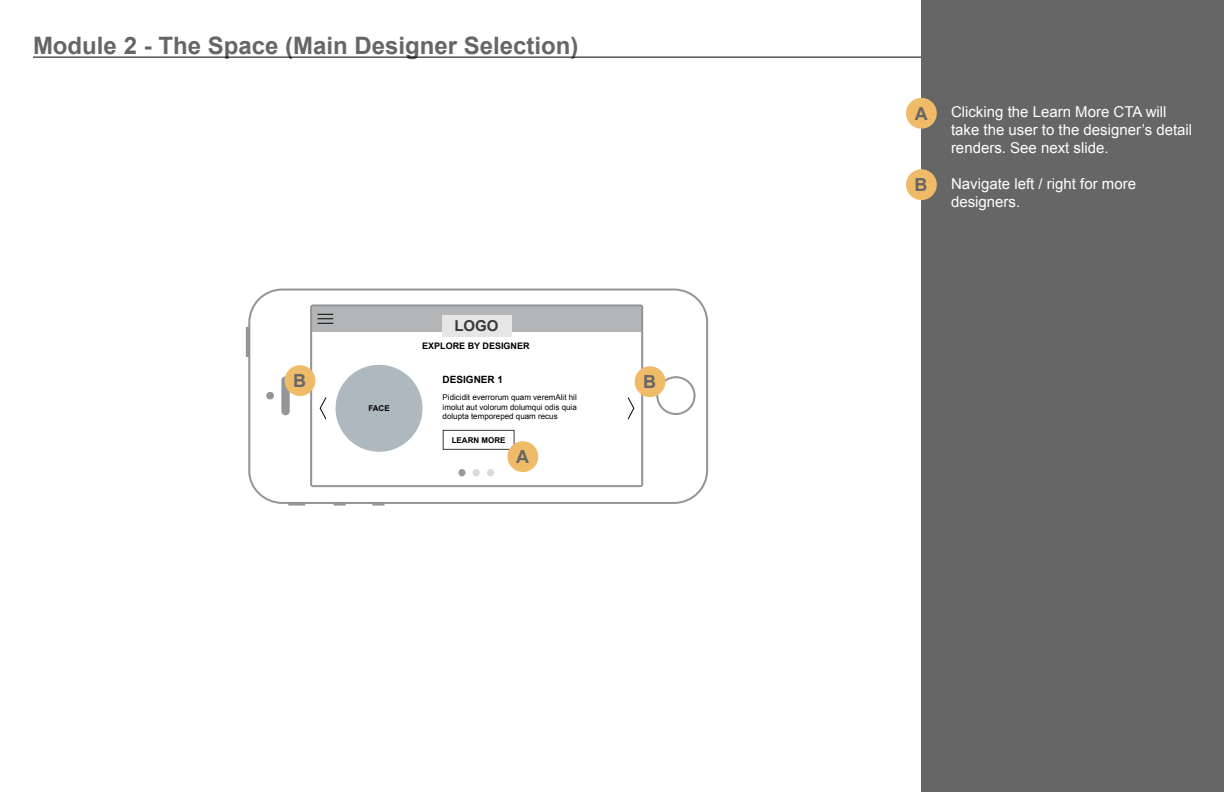
<style>
.page{position:relative;width:1224px;height:792px;background:#fff}
.page>*{position:absolute;margin:0;border:0;box-sizing:border-box;transform-origin:0 0}
.t1{font:700 24px "Arial";color:#666}
.t2{font:700 18px "Arial";color:#666}
.t3{font:15px/18px "Arial";color:#fff}
.t4{font:700 15px "Arial";color:#383838}
.t5{font:700 10px "Arial";color:#000}
.t6{font:700 9px "Arial";color:#000}
.t7{font:8px/9.6px "Arial";color:#000;text-align:justify}
.t8{font:700 8px "Arial";color:#000}
</style>
<div class="page">
<div style="left:921px;top:0;width:303px;height:792px;background:#666"></div>
<hr style="left:33px;top:57px;width:888px;height:1px;background:#000">
<svg style="left:246px;top:289px;width:462px;height:217px"></svg>
<div style="left:266px;top:392px;width:8px;height:7px;background:#939598;border-radius:50%"></div>
<div style="left:906px;top:98px;width:31px;height:31px;background:#efbb68;border-radius:50%"></div>
<div style="left:507px;top:441px;width:31px;height:31px;background:#efbb68;border-radius:50%"></div>
<div style="left:906px;top:169px;width:31px;height:31px;background:#efbb68;border-radius:50%"></div>
<div style="left:635px;top:366px;width:30px;height:31px;background:#efbb68;border-radius:50%"></div>
<div style="left:285px;top:365px;width:30px;height:31px;background:#efbb68;border-radius:50%"></div>
<h1 class="t1" style="left:33px;top:29px;width:547px">Module 2 - The Space (Main Designer Selection)</h1>
<p class="t4" style="left:454px;top:316px;width:46px">LOGO</p>
<p class="t6" style="left:422px;top:340px;width:109px">EXPLORE BY DESIGNER</p>
<p class="t2" style="left:293px;top:369px;width:14px">B</p>
<p class="t2" style="left:643px;top:370px;width:14px">B</p>
<p class="t5" style="left:443px;top:373px;width:62px">DESIGNER 1</p>
<p class="t8" style="left:368px;top:403px;width:23px">FACE</p>
<p class="t7" style="left:443px;top:393px;width:136px">Pidicidit everrorum quam veremAlit hil imolut aut volorum dolumqui odis quia dolupta temporeped quam recus</p>
<p class="t8" style="left:452px;top:435px;width:55px">LEARN MORE</p>
<p class="t2" style="left:516px;top:445px;width:14px">A</p>
<p class="t2" style="left:915px;top:102px;width:14px">A</p>
<p class="t2" style="left:915px;top:173px;width:14px">B</p>
<p class="t3" style="left:951px;top:103px;width:243px">Clicking the Learn More CTA will take the user to the designer’s detail renders. See next slide.</p>
<p class="t3" style="left:951px;top:175px;width:187px">Navigate left / right for more designers.</p>
</div>
